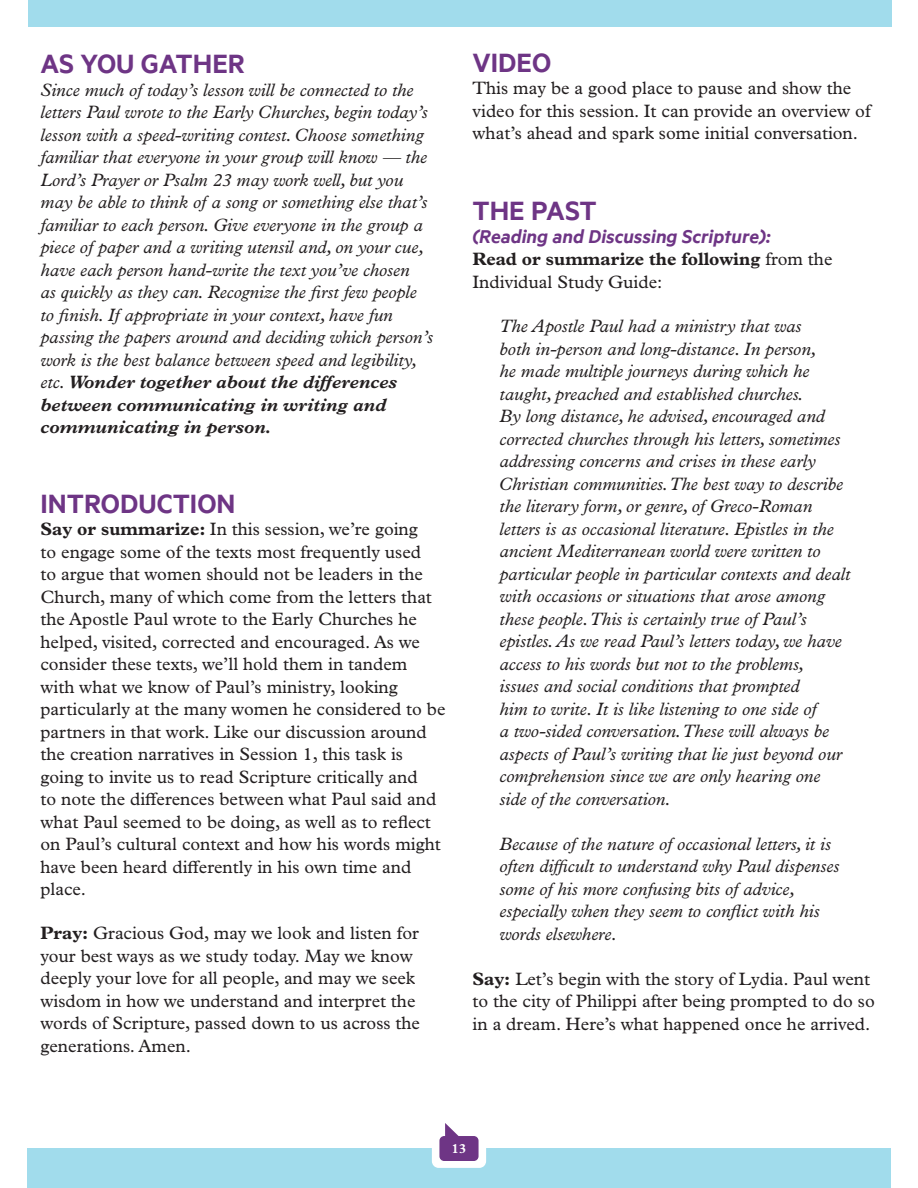
<style>
.page{position:relative;width:918px;height:1188px;background:#fff}
.page>*{position:absolute;margin:0;border:0;box-sizing:border-box;transform-origin:0 0}
.t1{font:600 30px "Metric";color:#6e3585}
.t2{font:italic 600 21px "Metric";color:#6e3585}
.t3{font:italic 18px/22.5px "Plantin MT Pro";color:#231f20}
.t4{font:18px/22.5px "Plantin MT Pro";color:#231f20}
.t5{font:700 13.5px "Plantin MT Pro";color:#fff}
.s1{font-weight:700}
</style>
<div class="page">
<div style="left:27px;top:1148px;width:864px;height:40px;background:#a1dcec"></div>
<div style="left:432px;top:1104px;width:54px;height:64px;background:#fff;border-radius:7px"></div>
<div style="left:28px;top:0;width:864px;height:27px;background:#a1dcec"></div>
<svg style="left:439px;top:1123px;width:40px;height:38px"></svg>
<h1 class="t1" style="left:40px;top:46px;width:206px">AS YOU GATHER</h1>
<p class="t3" style="left:40px;top:79px;width:394px">Since much of today’s lesson will be connected to the letters Paul wrote to the Early Churches, begin today’s lesson with a speed-writing contest. Choose something familiar that everyone in your group will know — the Lord’s Prayer or Psalm 23 may work well, but you may be able to think of a song or something else that’s familiar to each person. Give everyone in the group a piece of paper and a writing utensil and, on your cue, have each person hand-write the text you’ve chosen<br>as quickly as they can. Recognize the first few people to finish. If appropriate in your context, have fun passing the papers around and deciding which person’s work is the best balance between speed and legibility, etc. <span class="s1">Wonder together about the differences between communicating in writing and communicating in person.</span></p>
<h1 class="t1" style="left:40px;top:486px;width:196px">INTRODUCTION</h1>
<p class="t4" style="left:40px;top:518px;width:407px"><span class="s1">Say or summarize:</span> In this session, we’re going<br>to engage some of the texts most frequently used<br>to argue that women should not be leaders in the Church, many of which come from the letters that the Apostle Paul wrote to the Early Churches he helped, visited, corrected and encouraged. As we consider these texts, we’ll hold them in tandem with what we know of Paul’s ministry, looking particularly at the many women he considered to be partners in that work. Like our discussion around the creation narratives in Session 1, this task is going to invite us to read Scripture critically and<br>to note the differences between what Paul said and what Paul seemed to be doing, as well as to reflect on Paul’s cultural context and how his words might have been heard differently in his own time and place.</p>
<p class="t4" style="left:40px;top:922px;width:381px"><span class="s1">Pray:</span> Gracious God, may we look and listen for your best ways as we study today. May we know deeply your love for all people, and may we seek wisdom in how we understand and interpret the words of Scripture, passed down to us across the generations. Amen.</p>
<h1 class="t1" style="left:472px;top:45px;width:80px">VIDEO</h1>
<p class="t4" style="left:472px;top:77px;width:400px">This may be a good place to pause and show the video for this session. It can provide an overview of what’s ahead and spark some initial conversation.</p>
<h1 class="t1" style="left:472px;top:193px;width:126px">THE PAST</h1>
<p class="t2" style="left:472px;top:224px;width:299px">(Reading and Discussing Scripture):</p>
<p class="t4" style="left:472px;top:248px;width:361px"><span class="s1">Read or summarize the following</span> from the<br>Individual Study Guide:</p>
<p class="t3" style="left:500px;top:315px;width:352px">The Apostle Paul had a ministry that was<br>both in-person and long-distance. In person,<br>he made multiple journeys during which he taught, preached and established churches.<br>By long distance, he advised, encouraged and corrected churches through his letters, sometimes addressing concerns and crises in these early Christian communities. The best way to describe the literary form, or genre, of Greco-Roman letters is as occasional literature. Epistles in the ancient Mediterranean world were written to particular people in particular contexts and dealt with occasions or situations that arose among these people. This is certainly true of Paul’s epistles. As we read Paul’s letters today, we have access to his words but not to the problems,<br>issues and social conditions that prompted<br>him to write. It is like listening to one side of<br>a two-sided conversation. These will always be aspects of Paul’s writing that lie just beyond our comprehension since we are only hearing one side of the conversation.</p>
<p class="t3" style="left:500px;top:832px;width:341px">Because of the nature of occasional letters, it is often difficult to understand why Paul dispenses some of his more confusing bits of advice, especially when they seem to conflict with his words elsewhere.</p>
<p class="t4" style="left:472px;top:967px;width:404px"><span class="s1">Say:</span> Let’s begin with the story of Lydia. Paul went to the city of Philippi after being prompted to do so in a dream. Here’s what happened once he arrived.</p>
<p class="t5" style="left:452px;top:1140px;width:16px">13</p>
</div>
